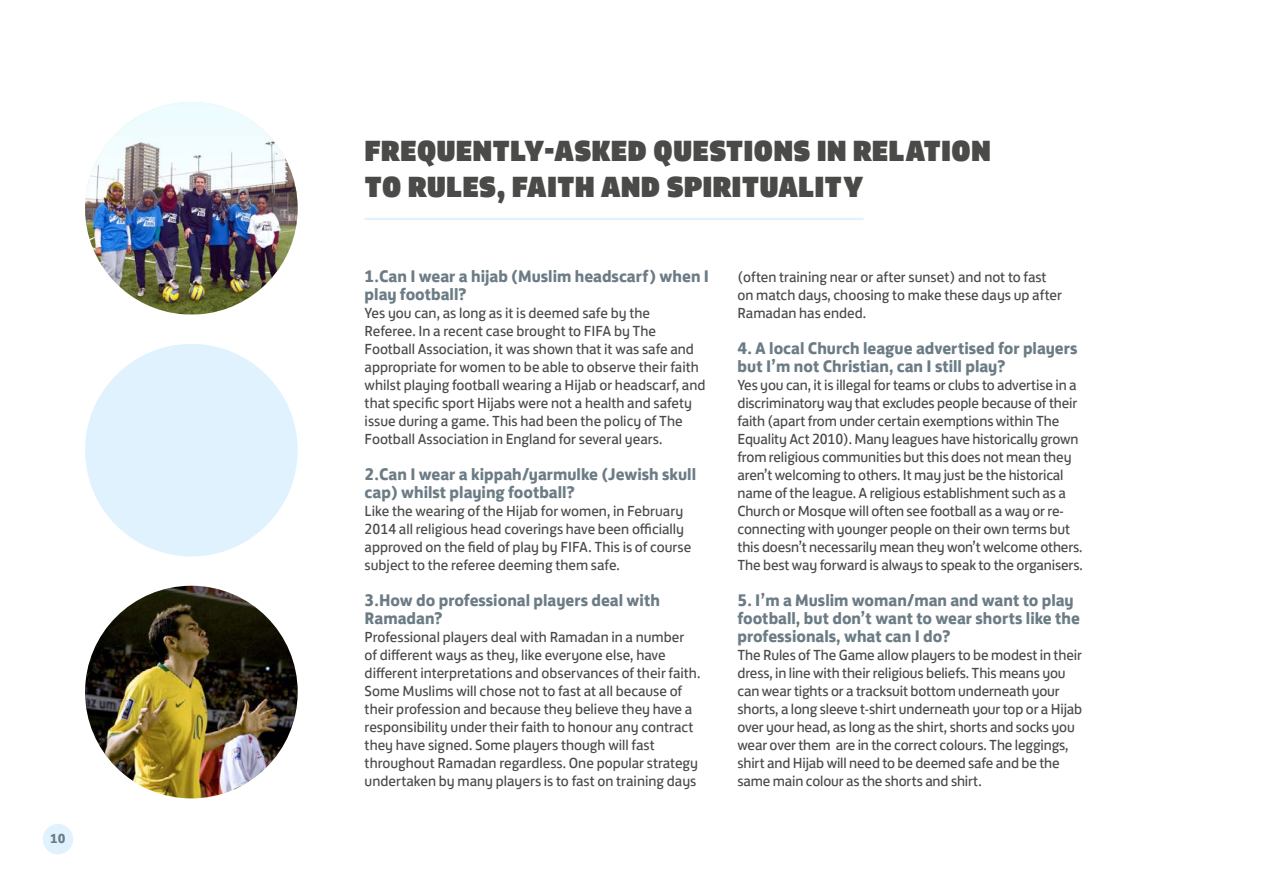
<style>
.page{position:relative;width:1263px;height:893px;background:#fff}
.page>*{position:absolute;margin:0;border:0;box-sizing:border-box;transform-origin:0 0}
.t1{font:30px "FS Jack Poster";color:#4a4a49}
.t2{font:700 17.25px/18px "FS Jack";color:#6b7c85}
.t3{font:15px/18px "FS Jack";letter-spacing:-.01em;color:#4a4a49}
.t4{font:700 13.5px "FS Jack";color:#6b7c85}
</style>
<div class="page">
<hr style="left:365px;top:218px;width:498px;height:2px;background:#dff2fd">
<img style="left:85px;top:102px;width:213px;height:212px;border-radius:105px">
<div style="left:85px;top:344px;width:213px;height:212px;background:#dff2fd;border-radius:50%"></div>
<img style="left:85px;top:586px;width:213px;height:212px;border-radius:106px">
<div style="left:43px;top:824px;width:30px;height:30px;background:#dff2fd;border-radius:50%"></div>
<p class="t4" style="left:50px;top:827px;width:17px">10</p>
<h1 class="t1" style="left:365px;top:124px;width:110px">FREQUENTL</h1>
<h1 class="t1" style="left:524px;top:124px;width:364px">Y-ASKED QUESTIONS IN RELATI</h1>
<h1 class="t1" style="left:951px;top:124px;width:39px">ON</h1>
<h1 class="t1" style="left:365px;top:160px;width:165px">TO RULES, FAITH</h1>
<h1 class="t1" style="left:601px;top:160px;width:195px">AND SPIRITUALIT</h1>
<h1 class="t1" style="left:843px;top:160px;width:22px">Y</h1>
<p class="t2" style="left:365px;top:266px;width:346px">1.Can I wear a hijab (Muslim headscarf) when I play football?</p>
<p class="t3" style="left:365px;top:303px;width:342px">Yes you can, as long as it is deemed safe by the<br>Referee. In a recent case brought to FIFA by The Football Association, it was shown that it was safe and appropriate for women to be able to observe their faith whilst playing football wearing a Hijab or headscarf, and that specific sport Hijabs were not a health and safety issue during a game. This had been the policy of The Football Association in England for several years.</p>
<p class="t2" style="left:365px;top:464px;width:333px">2.Can I wear a kippah/yarmulke (Jewish skull cap) whilst playing football?</p>
<p class="t3" style="left:365px;top:501px;width:328px">Like the wearing of the Hijab for women, in February 2014 all religious head coverings have been officially approved on the field of play by FIFA. This is of course subject to the referee deeming them safe.</p>
<p class="t2" style="left:365px;top:590px;width:297px">3.How do professional players deal with<br>Ramadan?</p>
<p class="t3" style="left:365px;top:627px;width:337px">Professional players deal with Ramadan in a number of different ways as they, like everyone else, have different interpretations and observances of their faith.<br>Some Muslims will chose not to fast at all because of their profession and because they believe they have a responsibility under their faith to honour any contract they have signed. Some players though will fast throughout Ramadan regardless. One popular strategy undertaken by many players is to fast on training days</p>
<p class="t3" style="left:737px;top:267px;width:326px">(often training near or after sunset) and not to fast on match days, choosing to make these days up after<br>Ramadan has ended.</p>
<p class="t2" style="left:737px;top:338px;width:342px">4. A local Church league advertised for players but I’m not Christian, can I still play?</p>
<p class="t3" style="left:737px;top:375px;width:347px">Yes you can, it is illegal for teams or clubs to advertise in a discriminatory way that excludes people because of their faith (apart from under certain exemptions within The Equality Act 2010). Many leagues have historically grown from religious communities but this does not mean they aren’t welcoming to others. It may just be the historical name of the league. A religious establishment such as a Church or Mosque will often see football as a way or re&shy;connecting with younger people on their own terms but this doesn’t necessarily mean they won’t welcome others.<br>The best way forward is always to speak to the organisers.</p>
<p class="t2" style="left:737px;top:590px;width:344px">5. I’m a Muslim woman/man and want to play football, but don’t want to wear shorts like the professionals, what can I do?</p>
<p class="t3" style="left:737px;top:645px;width:346px">The Rules of The Game allow players to be modest in their dress, in line with their religious beliefs. This means you can wear tights or a tracksuit bottom underneath your shorts, a long sleeve t-shirt underneath your top or a Hijab over your head, as long as the shirt, shorts and socks you wear over them are in the correct colours. The leggings, shirt and Hijab will need to be deemed safe and be the same main colour as the shorts and shirt.</p>
</div>
